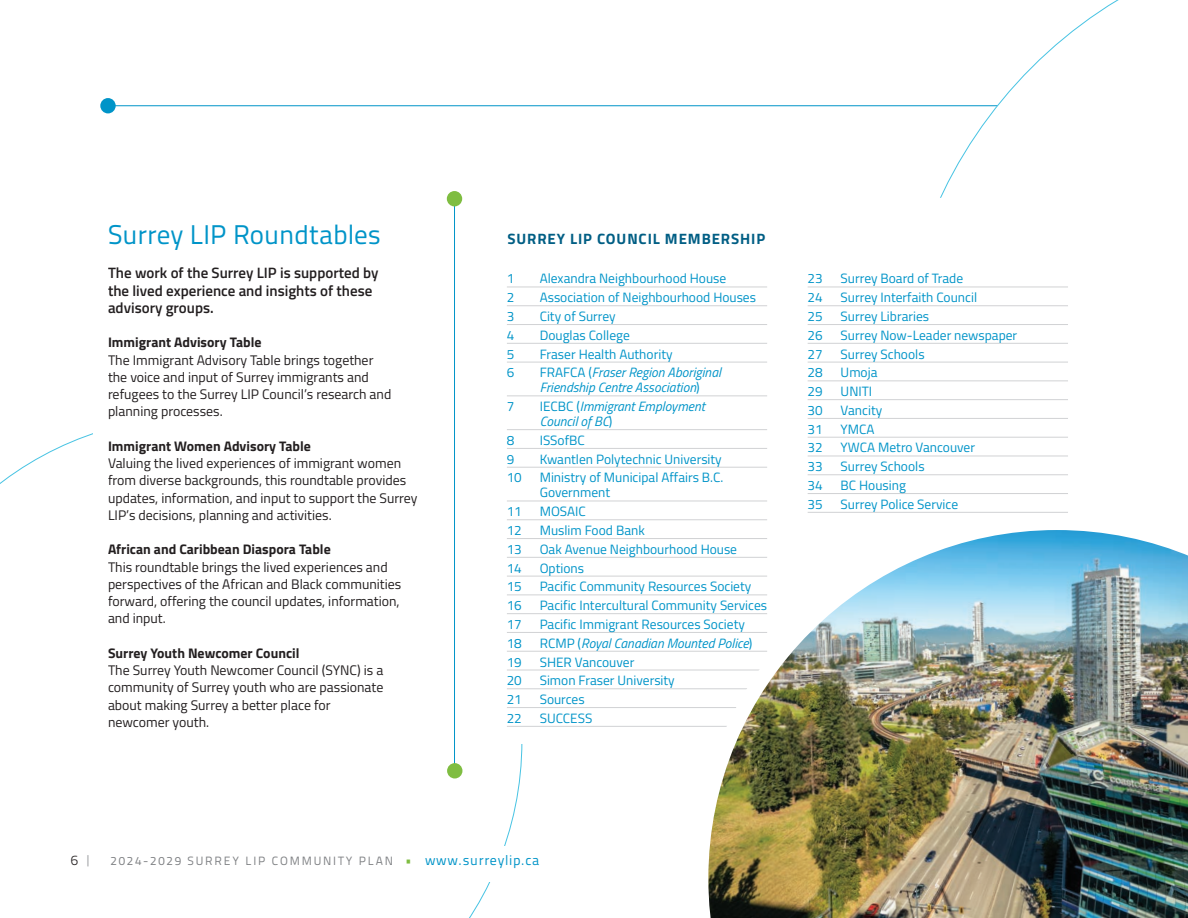
<style>
.page{position:relative;width:1188px;height:918px;background:#fff}
.page>*{position:absolute;margin:0;border:0;box-sizing:border-box;transform-origin:0 0}
.headline{font:27px "Titillium Text 25 L 400 wt";color:#0094c8}
._1st_paragraph{font:600 15px/17.2px "Titillium Web";color:#231f20}
.Sidebar_head{font:700 15px "Titillium Web";letter-spacing:.06em;color:#015e84}
.t1{font:13.8px/17.2px "Titillium Web";color:#231f20}
.t2{font:700 13.8px "Titillium Web";color:#231f20}
.t3{font:13.8px "Titillium Text 25 L 250 wt";color:#231f20}
.Chart_Numbers_Reg_9_10{font:13.5px/15px "Titillium Web";color:#0094c8}
.Chart_Numbers_Reg_9_10-2{font:italic 13.5px/15px "Titillium Web";color:#0094c8}
.t4{font:12px "Titillium Text 25 L 400 wt";letter-spacing:.15em;color:#808285}
.s1{font-style:normal}
.s2{color:#939598}
.s3{font-size:13.8px;color:#7fbd41}
.s4{font-size:13.8px;color:#0094c8}
</style>
<div class="page">
<hr style="left:109px;top:105px;width:1079px;height:1px;background:#0094c8">
<div style="left:100px;top:98px;width:16px;height:15px;background:#0094c8;border-radius:50%"></div>
<svg style="left:507px;top:286px;width:561px;height:466px"></svg>
<hr style="left:454px;top:201px;width:1px;height:570px;background:#0094c8">
<div style="left:447px;top:191px;width:15px;height:15px;background:#7fbd41;border-radius:50%"></div>
<div style="left:447px;top:763px;width:15px;height:15px;background:#7fbd41;border-radius:50%"></div>
<img style="left:693px;top:515px;width:495px;height:403px">
<p class="headline" style="left:108px;top:214px;width:275px">Surrey LIP Roundtables</p>
<p class="Sidebar_head" style="left:507px;top:227px;width:259px">SURREY LIP COUNCIL MEMBERSHIP</p>
<p class="_1st_paragraph" style="left:108px;top:264px;width:272px">The work of the Surrey LIP is supported by the lived experience and insights of these advisory groups.</p>
<p class="t2" style="left:108px;top:332px;width:155px">Immigrant Advisory Table</p>
<p class="t1" style="left:108px;top:350px;width:285px">The Immigrant Advisory Table brings together the voice and input of Surrey immigrants and refugees to the Surrey LIP Council’s research and planning processes.</p>
<p class="t2" style="left:108px;top:435px;width:204px">Immigrant Women Advisory Table</p>
<p class="t1" style="left:108px;top:454px;width:311px">Valuing the lived experiences of immigrant women from diverse backgrounds, this roundtable provides updates, information, and input to support the Surrey LIP’s decisions, planning and activities.</p>
<p class="t2" style="left:108px;top:539px;width:224px">African and Caribbean Diaspora Table</p>
<p class="t1" style="left:108px;top:557px;width:295px">This roundtable brings the lived experiences and perspectives of the African and Black communities forward, offering the council updates, information, and input.</p>
<p class="t2" style="left:108px;top:642px;width:193px">Surrey Youth Newcomer Council</p>
<p class="t1" style="left:108px;top:661px;width:277px">The Surrey Youth Newcomer Council (SYNC) is a community of Surrey youth who are passionate about making Surrey a better place for newcomer youth.</p>
<p class="Chart_Numbers_Reg_9_10" style="left:507px;top:271px;width:9px">1</p>
<p class="Chart_Numbers_Reg_9_10" style="left:540px;top:271px;width:188px">Alexandra Neighbourhood House</p>
<p class="Chart_Numbers_Reg_9_10" style="left:507px;top:289px;width:9px">2</p>
<p class="Chart_Numbers_Reg_9_10" style="left:540px;top:289px;width:218px">Association of Neighbourhood Houses</p>
<p class="Chart_Numbers_Reg_9_10" style="left:507px;top:308px;width:9px">3</p>
<p class="Chart_Numbers_Reg_9_10" style="left:540px;top:308px;width:78px">City of Surrey</p>
<p class="Chart_Numbers_Reg_9_10" style="left:507px;top:327px;width:9px">4</p>
<p class="Chart_Numbers_Reg_9_10" style="left:540px;top:327px;width:92px">Douglas College</p>
<p class="Chart_Numbers_Reg_9_10" style="left:507px;top:346px;width:9px">5</p>
<p class="Chart_Numbers_Reg_9_10" style="left:540px;top:346px;width:134px">Fraser Health Authority</p>
<p class="Chart_Numbers_Reg_9_10" style="left:507px;top:364px;width:9px">6</p>
<p class="Chart_Numbers_Reg_9_10-2" style="left:540px;top:364px;width:183px"><span class="s1">FRAFCA (</span>Fraser Region Aboriginal<br>Friendship Centre Association<span class="s1">)</span></p>
<p class="Chart_Numbers_Reg_9_10" style="left:507px;top:398px;width:9px">7</p>
<p class="Chart_Numbers_Reg_9_10-2" style="left:540px;top:398px;width:167px"><span class="s1">IECBC (</span>Immigrant Employment<br>Council of BC<span class="s1">)</span></p>
<p class="Chart_Numbers_Reg_9_10" style="left:507px;top:432px;width:9px">8</p>
<p class="Chart_Numbers_Reg_9_10" style="left:540px;top:432px;width:47px">ISSofBC</p>
<p class="Chart_Numbers_Reg_9_10" style="left:507px;top:451px;width:9px">9</p>
<p class="Chart_Numbers_Reg_9_10" style="left:540px;top:451px;width:184px">Kwantlen Polytechnic University</p>
<p class="Chart_Numbers_Reg_9_10" style="left:507px;top:470px;width:17px">10</p>
<p class="Chart_Numbers_Reg_9_10" style="left:540px;top:470px;width:185px">Ministry of Municipal Affairs B.C.<br>Government</p>
<p class="Chart_Numbers_Reg_9_10" style="left:507px;top:503px;width:17px">11</p>
<p class="Chart_Numbers_Reg_9_10" style="left:540px;top:503px;width:48px">MOSAIC</p>
<p class="Chart_Numbers_Reg_9_10" style="left:507px;top:522px;width:17px">12</p>
<p class="Chart_Numbers_Reg_9_10" style="left:540px;top:522px;width:107px">Muslim Food Bank</p>
<p class="Chart_Numbers_Reg_9_10" style="left:507px;top:541px;width:17px">13</p>
<p class="Chart_Numbers_Reg_9_10" style="left:540px;top:541px;width:199px">Oak Avenue Neighbourhood House</p>
<p class="Chart_Numbers_Reg_9_10" style="left:507px;top:560px;width:17px">14</p>
<p class="Chart_Numbers_Reg_9_10" style="left:540px;top:560px;width:46px">Options</p>
<p class="Chart_Numbers_Reg_9_10" style="left:507px;top:579px;width:17px">15</p>
<p class="Chart_Numbers_Reg_9_10" style="left:540px;top:579px;width:213px">Pacific Community Resources Society</p>
<p class="Chart_Numbers_Reg_9_10" style="left:507px;top:597px;width:17px">16</p>
<p class="Chart_Numbers_Reg_9_10" style="left:540px;top:597px;width:229px">Pacific Intercultural Community Services</p>
<p class="Chart_Numbers_Reg_9_10" style="left:507px;top:616px;width:17px">17</p>
<p class="Chart_Numbers_Reg_9_10" style="left:540px;top:616px;width:207px">Pacific Immigrant Resources Society</p>
<p class="Chart_Numbers_Reg_9_10" style="left:507px;top:635px;width:17px">18</p>
<p class="Chart_Numbers_Reg_9_10-2" style="left:540px;top:635px;width:214px"><span class="s1">RCMP (</span>Royal Canadian Mounted Police<span class="s1">)</span></p>
<p class="Chart_Numbers_Reg_9_10" style="left:507px;top:654px;width:17px">19</p>
<p class="Chart_Numbers_Reg_9_10" style="left:540px;top:654px;width:96px">SHER Vancouver</p>
<p class="Chart_Numbers_Reg_9_10" style="left:507px;top:672px;width:17px">20</p>
<p class="Chart_Numbers_Reg_9_10" style="left:540px;top:672px;width:137px">Simon Fraser University</p>
<p class="Chart_Numbers_Reg_9_10" style="left:507px;top:691px;width:17px">21</p>
<p class="Chart_Numbers_Reg_9_10" style="left:540px;top:691px;width:47px">Sources</p>
<p class="Chart_Numbers_Reg_9_10" style="left:507px;top:710px;width:17px">22</p>
<p class="Chart_Numbers_Reg_9_10" style="left:540px;top:710px;width:54px">SUCCESS</p>
<p class="Chart_Numbers_Reg_9_10" style="left:808px;top:271px;width:17px">23</p>
<p class="Chart_Numbers_Reg_9_10" style="left:841px;top:271px;width:124px">Surrey Board of Trade</p>
<p class="Chart_Numbers_Reg_9_10" style="left:808px;top:289px;width:17px">24</p>
<p class="Chart_Numbers_Reg_9_10" style="left:841px;top:289px;width:138px">Surrey Interfaith Council</p>
<p class="Chart_Numbers_Reg_9_10" style="left:808px;top:308px;width:17px">25</p>
<p class="Chart_Numbers_Reg_9_10" style="left:841px;top:308px;width:90px">Surrey Libraries</p>
<p class="Chart_Numbers_Reg_9_10" style="left:808px;top:327px;width:17px">26</p>
<p class="Chart_Numbers_Reg_9_10" style="left:841px;top:327px;width:178px">Surrey Now-Leader newspaper</p>
<p class="Chart_Numbers_Reg_9_10" style="left:808px;top:346px;width:17px">27</p>
<p class="Chart_Numbers_Reg_9_10" style="left:841px;top:346px;width:85px">Surrey Schools</p>
<p class="Chart_Numbers_Reg_9_10" style="left:808px;top:364px;width:17px">28</p>
<p class="Chart_Numbers_Reg_9_10" style="left:841px;top:364px;width:38px">Umoja</p>
<p class="Chart_Numbers_Reg_9_10" style="left:808px;top:383px;width:17px">29</p>
<p class="Chart_Numbers_Reg_9_10" style="left:841px;top:383px;width:33px">UNITI</p>
<p class="Chart_Numbers_Reg_9_10" style="left:808px;top:402px;width:17px">30</p>
<p class="Chart_Numbers_Reg_9_10" style="left:841px;top:402px;width:43px">Vancity</p>
<p class="Chart_Numbers_Reg_9_10" style="left:808px;top:421px;width:17px">31</p>
<p class="Chart_Numbers_Reg_9_10" style="left:841px;top:421px;width:35px">YMCA</p>
<p class="Chart_Numbers_Reg_9_10" style="left:808px;top:440px;width:17px">32</p>
<p class="Chart_Numbers_Reg_9_10" style="left:841px;top:440px;width:136px">YWCA Metro Vancouver</p>
<p class="Chart_Numbers_Reg_9_10" style="left:808px;top:458px;width:17px">33</p>
<p class="Chart_Numbers_Reg_9_10" style="left:841px;top:458px;width:85px">Surrey Schools</p>
<p class="Chart_Numbers_Reg_9_10" style="left:808px;top:477px;width:17px">34</p>
<p class="Chart_Numbers_Reg_9_10" style="left:841px;top:477px;width:67px">BC Housing</p>
<p class="Chart_Numbers_Reg_9_10" style="left:808px;top:496px;width:17px">35</p>
<p class="Chart_Numbers_Reg_9_10" style="left:841px;top:496px;width:119px">Surrey Police Service</p>
<p class="t3" style="left:71px;top:850px;width:23px">6 <span class="s2">|</span></p>
<p class="t4" style="left:111px;top:852px;width:430px">2024-2029 SURREY LIP COMMUNITY PLAN <span class="s3">•</span> <span class="s4">www.surreylip.ca</span></p>
</div>
